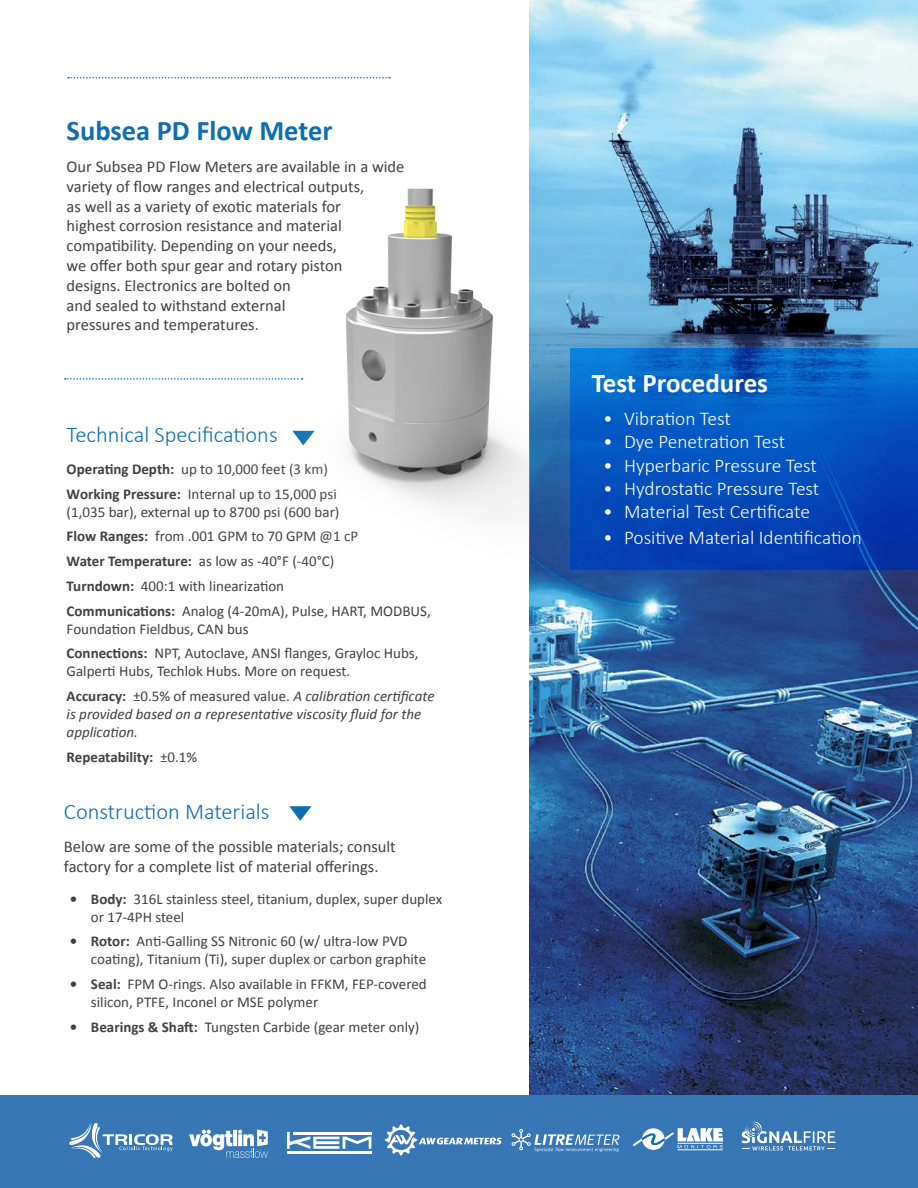
<style>
.page{position:relative;width:918px;height:1188px;background:#fff}
.page>*{position:absolute;margin:0;border:0;box-sizing:border-box;transform-origin:0 0}
.t1{font:700 28.5px "Calibri";color:#0f6eb1}
.t2{font:700 27px "Calibri";color:#fff}
.t3{font:300 22.5px "Calibri";color:#0f6eb1}
.t4{font:300 19.5px "Calibri";color:#fff}
.t5{font:16.5px/19.8px "Calibri";color:#414042}
.t6{font:15px/24.8px "Calibri";color:#414042}
.t7{font:italic 15px/18px "Calibri";color:#414042}
.t8{font:700 15px "Calibri";color:#414042}
.s1{font-weight:700}
.s2{font-style:italic}
.s3{font-weight:400}
</style>
<div class="page">
<img style="left:529px;top:0;width:389px;height:1095px">
<div style="left:0;top:1095px;width:918px;height:93px;background:#3877b6"></div>
<svg style="left:68px;top:77px;width:322px;height:2px"></svg>
<svg style="left:570px;top:348px;width:348px;height:221px;background:#0452bd"></svg>
<svg style="left:69px;top:1122px;width:104px;height:36px"></svg>
<svg style="left:742px;top:1121px;width:93px;height:30px"></svg>
<svg style="left:189px;top:1130px;width:79px;height:28px"></svg>
<hr style="left:293px;top:1132px;width:79px;height:3px;background:#fff">
<hr style="left:287px;top:1151px;width:85px;height:2px;background:#fff">
<svg style="left:287px;top:1132px;width:84px;height:17px"></svg>
<svg style="left:385px;top:1124px;width:117px;height:32px"></svg>
<svg style="left:512px;top:1129px;width:108px;height:23px"></svg>
<svg style="left:289px;top:806px;width:23px;height:15px"></svg>
<img style="left:292px;top:159px;width:238px;height:410px">
<svg style="left:633px;top:1128px;width:90px;height:22px"></svg>
<hr style="left:678px;top:1143px;width:45px;height:1px;background:#fff">
<hr style="left:678px;top:1149px;width:45px;height:1px;background:#fff">
<svg style="left:65px;top:378px;width:238px;height:2px"></svg>
<h1 class="t1" style="left:67px;top:112px;width:267px">Subsea PD Flow Meter</h1>
<p class="t5" style="left:67px;top:157px;width:339px">Our Subsea PD Flow Meters are available in a wide variety of flow ranges and electrical outputs,<br>as well as a variety of exotic materials for<br>highest corrosion resistance and material compatibility. Depending on your needs,<br>we offer both spur gear and rotary piston<br>designs. Electronics are bolted on<br>and sealed to withstand external<br>pressures and temperatures.</p>
<h3 class="t3" style="left:67px;top:421px;width:213px">Technical Specifications</h3>
<p class="t6" style="left:67px;top:457px;width:272px"><span class="s1">Operating Depth:</span> up to 10,000 feet (3 km)<br><span class="s1">Working Pressure:</span> Internal up to 15,000 psi</p>
<p class="t6" style="left:67px;top:499px;width:366px">(1,035 bar), external up to 8700 psi (600 bar)<br><span class="s1">Flow Ranges:</span> from .001 GPM to 70 GPM @1 cP<br><span class="s1">Water Temperature:</span> as low as -40°F (-40°C)<br><span class="s1">Turndown:</span> 400:1 with linearization<br><span class="s1">Communications:</span> Analog (4-20mA), Pulse, HART, MODBUS,</p>
<p class="t6" style="left:67px;top:616px;width:353px">Foundation Fieldbus, CAN bus<br><span class="s1">Connections:</span> NPT, Autoclave, ANSI flanges, Grayloc Hubs,</p>
<p class="t6" style="left:67px;top:659px;width:369px">Galperti Hubs, Techlok Hubs. More on request.<br><span class="s1">Accuracy:</span> ±0.5% of measured value. <span class="s2">A calibration certificate</span></p>
<p class="t7" style="left:67px;top:705px;width:356px">is provided based on a representative viscosity fluid for the application.</p>
<p class="t8" style="left:67px;top:747px;width:132px">Repeatability: <span class="s3">±0.1%</span></p>
<h3 class="t3" style="left:64px;top:798px;width:207px">Construction Materials</h3>
<p class="t5" style="left:64px;top:837px;width:333px">Below are some of the possible materials; consult factory for a complete list of material offerings.</p>
<p class="t6" style="left:91px;top:890px;width:353px;line-height:18px;text-indent:-21px"><span class="s1">• Body:</span> 316L stainless steel, titanium, duplex, super duplex or 17-4PH steel</p>
<p class="t6" style="left:91px;top:932px;width:337px;line-height:18px;text-indent:-21px"><span class="s1">• Rotor:</span> Anti-Galling SS Nitronic 60 (w/ ultra-low PVD coating), Titanium (Ti), super duplex or carbon graphite</p>
<p class="t6" style="left:91px;top:975px;width:337px;line-height:18px;text-indent:-21px"><span class="s1">• Seal:</span> FPM O-rings. Also available in FFKM, FEP-covered silicon, PTFE, Inconel or MSE polymer</p>
<p class="t6" style="left:70px;top:1015px;width:351px"><span class="s1">• Bearings &amp; Shaft:</span> Tungsten Carbide (gear meter only)</p>
<h2 class="t2" style="left:592px;top:366px;width:178px">Test Procedures</h2>
<h3 class="t4" style="left:603px;top:406px;width:129px">• Vibration Test</h3>
<h3 class="t4" style="left:603px;top:430px;width:184px">• Dye Penetration Test</h3>
<h3 class="t4" style="left:603px;top:453px;width:215px">• Hyperbaric Pressure Test</h3>
<h3 class="t4" style="left:603px;top:476px;width:218px">• Hydrostatic Pressure Test</h3>
<h3 class="t4" style="left:603px;top:500px;width:209px">• Material Test Certificate</h3>
<h3 class="t4" style="left:603px;top:525px;width:260px">• Positive Material Identification</h3>
</div>
